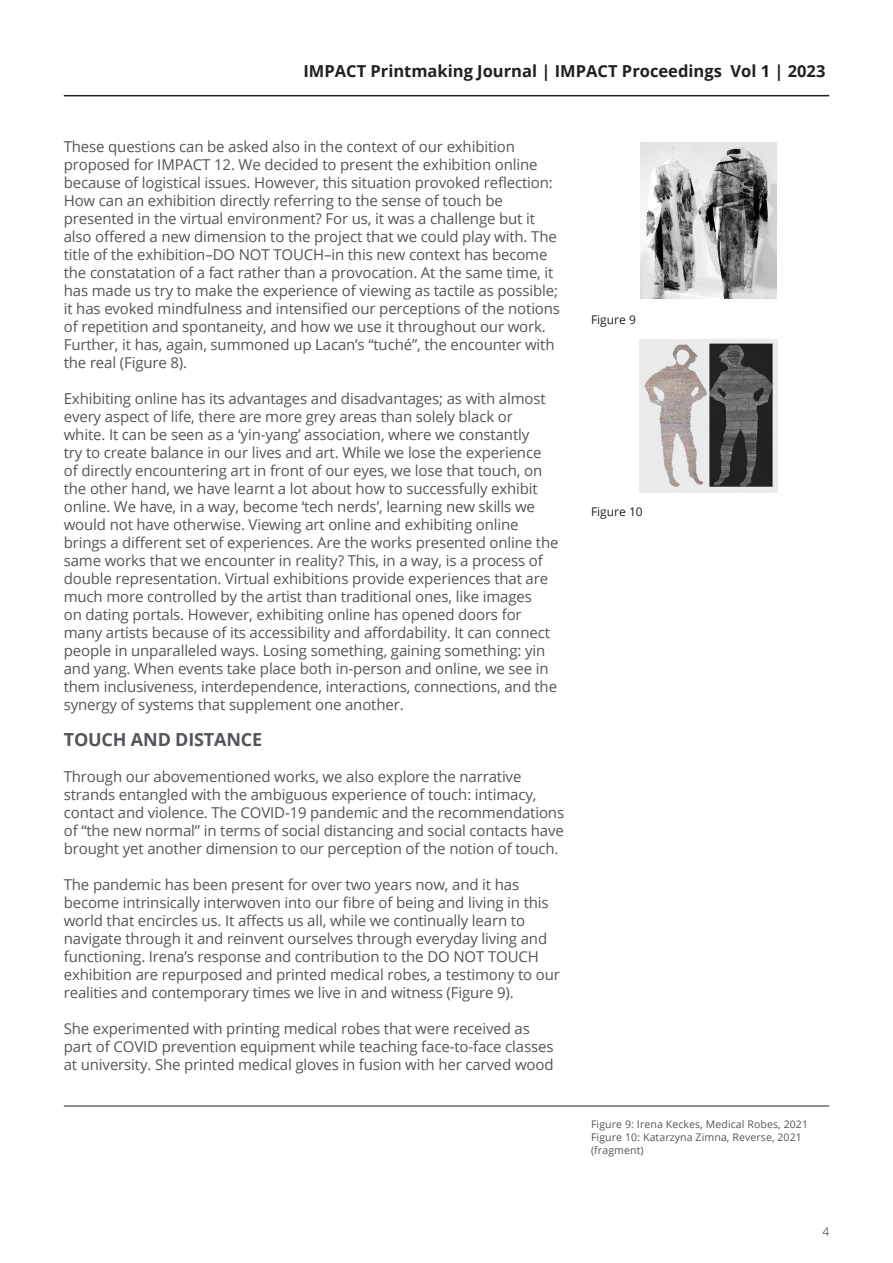
<style>
.page{position:relative;width:893px;height:1263px;background:#fff}
.page>*{position:absolute;margin:0;border:0;box-sizing:border-box;transform-origin:0 0}
.Main_Text{font:700 18px "Open Sans";letter-spacing:-.01em;color:#54555a}
.t1{font:700 16.5px "Open Sans";color:#231f20}
.Main_Text-2{font:15px/18px "Open Sans";letter-spacing:-.01em;color:#54555a}
.t2{font:12px "Open Sans";color:#231f20}
.t3{font:300 12px "Open Sans";color:#231f20}
.t4{font:10.5px/13.2px "Open Sans";letter-spacing:.01em;color:#54555a}
.s1{font-style:inherit}
</style>
<div class="page">
<hr style="left:64px;top:95px;width:765px;height:1px;background:#231f20">
<hr style="left:64px;top:1106px;width:765px;height:1px;background:#231f20">
<img style="left:641px;top:143px;width:136px;height:156px">
<img style="left:640px;top:339px;width:138px;height:153px">
<p class="t1" style="left:303px;top:59px;width:524px">IMPACT Printmaking Journal | IMPACT Proceedings <span class="s1">Vol 1</span> | 2023</p>
<p class="Main_Text-2" style="left:64px;top:137px;width:498px">These questions can be asked also in the context of our exhibition proposed for IMPACT 12. We decided to present the exhibition online because of logistical issues. However, this situation provoked reflection:<br>How can an exhibition directly referring to the sense of touch be presented in the virtual environment? For us, it was a challenge but it also offered a new dimension to the project that we could play with. The title of the exhibition–DO NOT TOUCH–in this new context has become the constatation of a fact rather than a provocation. At the same time, it has made us try to make the experience of viewing as tactile as possible; it has evoked mindfulness and intensified our perceptions of the notions of repetition and spontaneity, and how we use it throughout our work.<br>Further, it has, again, summoned up Lacan’s “tuché”, the encounter with the real (Figure 8).</p>
<p class="Main_Text-2" style="left:64px;top:389px;width:496px">Exhibiting online has its advantages and disadvantages; as with almost every aspect of life, there are more grey areas than solely black or<br>white. It can be seen as a ‘yin-yang’ association, where we constantly<br>try to create balance in our lives and art. While we lose the experience of directly encountering art in front of our eyes, we lose that touch, on the other hand, we have learnt a lot about how to successfully exhibit online. We have, in a way, become ‘tech nerds’, learning new skills we would not have otherwise. Viewing art online and exhibiting online brings a different set of experiences. Are the works presented online the same works that we encounter in reality? This, in a way, is a process of double representation. Virtual exhibitions provide experiences that are much more controlled by the artist than traditional ones, like images<br>on dating portals. However, exhibiting online has opened doors for many artists because of its accessibility and affordability. It can connect people in unparalleled ways. Losing something, gaining something: yin and yang. When events take place both in-person and online, we see in them inclusiveness, interdependence, interactions, connections, and the synergy of systems that supplement one another.</p>
<p class="Main_Text" style="left:64px;top:727px;width:200px">TOUCH AND DISTANCE</p>
<p class="Main_Text-2" style="left:64px;top:767px;width:502px">Through our abovementioned works, we also explore the narrative strands entangled with the ambiguous experience of touch: intimacy, contact and violence. The COVID-19 pandemic and the recommendations of “the new normal” in terms of social distancing and social contacts have brought yet another dimension to our perception of the notion of touch.</p>
<p class="Main_Text-2" style="left:64px;top:875px;width:498px">The pandemic has been present for over two years now, and it has become intrinsically interwoven into our fibre of being and living in this world that encircles us. It affects us all, while we continually learn to navigate through it and reinvent ourselves through everyday living and functioning. Irena’s response and contribution to the DO NOT TOUCH exhibition are repurposed and printed medical robes, a testimony to our realities and contemporary times we live in and witness (Figure 9).</p>
<p class="Main_Text-2" style="left:64px;top:1019px;width:491px">She experimented with printing medical robes that were received as part of COVID prevention equipment while teaching face-to-face classes at university. She printed medical gloves in fusion with her carved wood</p>
<p class="t2" style="left:591px;top:312px;width:46px">Figure 9</p>
<p class="t2" style="left:591px;top:504px;width:53px">Figure 10</p>
<p class="t4" style="left:591px;top:1117px;width:218px">Figure 9: Irena Keckes, Medical Robes, 2021<br>Figure 10: Katarzyna Zimna, Reverse, 2021 (fragment)</p>
<p class="t3" style="left:822px;top:1223px;width:8px">4</p>
</div>
